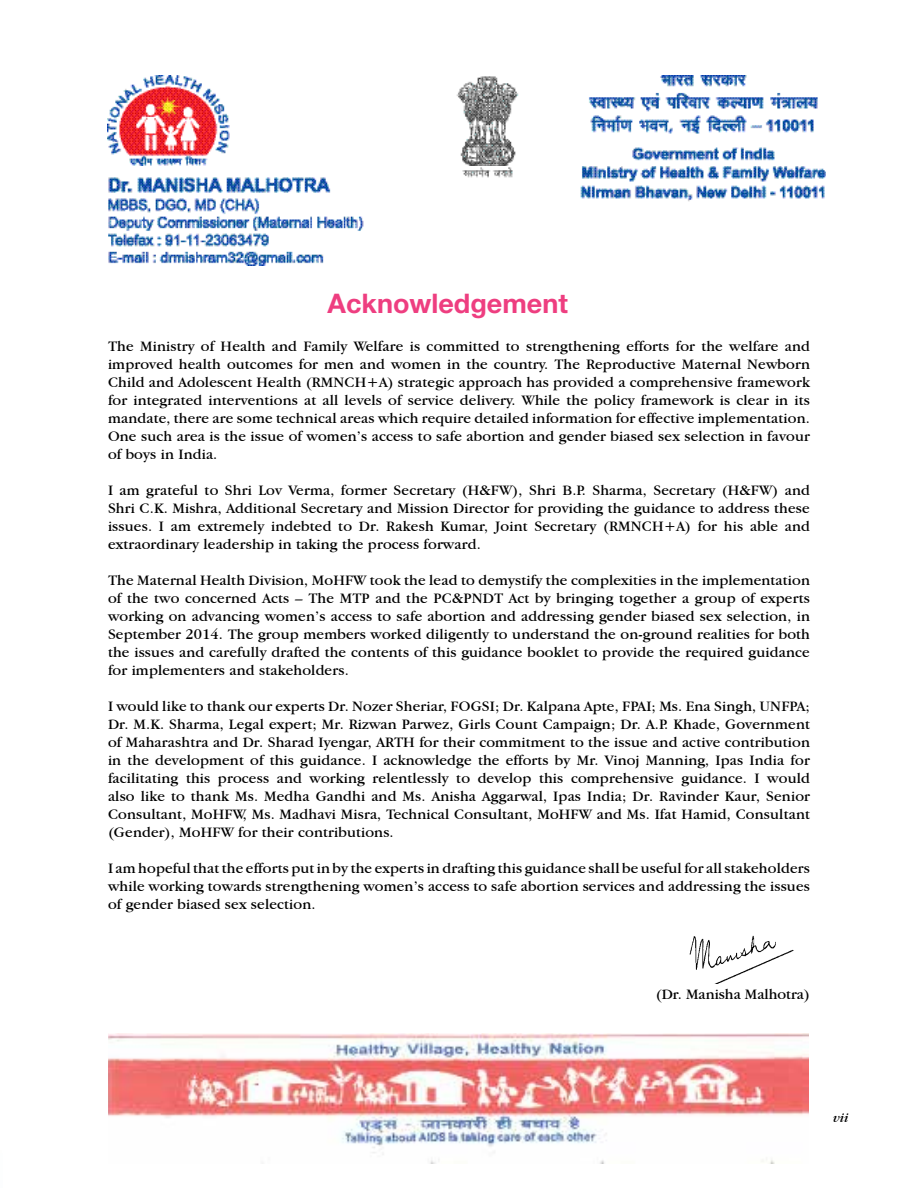
<style>
.page{position:relative;width:918px;height:1188px;background:#fff}
.page>*{position:absolute;margin:0;border:0;box-sizing:border-box;transform-origin:0 0}
.t1{font:700 27px "Helvetica Neue";color:#ee3e80}
.t2{font:15px/18px "Garamond IT Cby BT";letter-spacing:.01em;color:#000;text-align:justify}
.t3{font:italic 13.5px "Garamond IT Cby BT";color:#000}
</style>
<div class="page">
<img style="left:108px;top:1033px;width:701px;height:131px">
<img style="left:689px;top:935px;width:105px;height:49px">
<img style="left:108px;top:75px;width:717px;height:191px">
<h1 class="t1" style="left:328px;top:287px;width:242px">Acknowledgement</h1>
<p class="t2" style="left:108px;top:337px;width:704px">The Ministry of Health and Family Welfare is committed to strengthening efforts for the welfare and improved health outcomes for men and women in the country. The Reproductive Maternal Newborn Child and Adolescent Health (RMNCH+A) strategic approach has provided a comprehensive framework for integrated interventions at all levels of service delivery. While the policy framework is clear in its mandate, there are some technical areas which require detailed information for effective implementation.<br>One such area is the issue of women’s access to safe abortion and gender biased sex selection in favour of boys in India.</p>
<p class="t2" style="left:108px;top:481px;width:704px">I am grateful to Shri Lov Verma, former Secretary (H&amp;FW), Shri B.P. Sharma, Secretary (H&amp;FW) and Shri C.K. Mishra, Additional Secretary and Mission Director for providing the guidance to address these issues. I am extremely indebted to Dr. Rakesh Kumar, Joint Secretary (RMNCH+A) for his able and extraordinary leadership in taking the process forward.</p>
<p class="t2" style="left:108px;top:571px;width:704px">The Maternal Health Division, MoHFW took the lead to demystify the complexities in the implementation of the two concerned Acts – The MTP and the PC&amp;PNDT Act by bringing together a group of experts working on advancing women’s access to safe abortion and addressing gender biased sex selection, in September 2014. The group members worked diligently to understand the on-ground realities for both the issues and carefully drafted the contents of this guidance booklet to provide the required guidance for implementers and stakeholders.</p>
<p class="t2" style="left:108px;top:697px;width:704px">I would like to thank our experts Dr. Nozer Sheriar, FOGSI; Dr. Kalpana Apte, FPAI; Ms. Ena Singh, UNFPA; Dr. M.K. Sharma, Legal expert; Mr. Rizwan Parwez, Girls Count Campaign; Dr. A.P. Khade, Government of Maharashtra and Dr. Sharad Iyengar, ARTH for their commitment to the issue and active contribution in the development of this guidance. I acknowledge the efforts by Mr. Vinoj Manning, Ipas India for facilitating this process and working relentlessly to develop this comprehensive guidance. I would also like to thank Ms. Medha Gandhi and Ms. Anisha Aggarwal, Ipas India; Dr. Ravinder Kaur, Senior Consultant, MoHFW, Ms. Madhavi Misra, Technical Consultant, MoHFW and Ms. Ifat Hamid, Consultant (Gender), MoHFW for their contributions.</p>
<p class="t2" style="left:108px;top:859px;width:703px">I am hopeful that the efforts put in by the experts in drafting this guidance shall be useful for all stakeholders while working towards strengthening women’s access to safe abortion services and addressing the issues of gender biased sex selection.</p>
<p class="t2" style="left:656px;top:985px;width:156px">(Dr. Manisha Malhotra)</p>
<p class="t3" style="left:833px;top:1110px;width:17px">vii</p>
</div>
